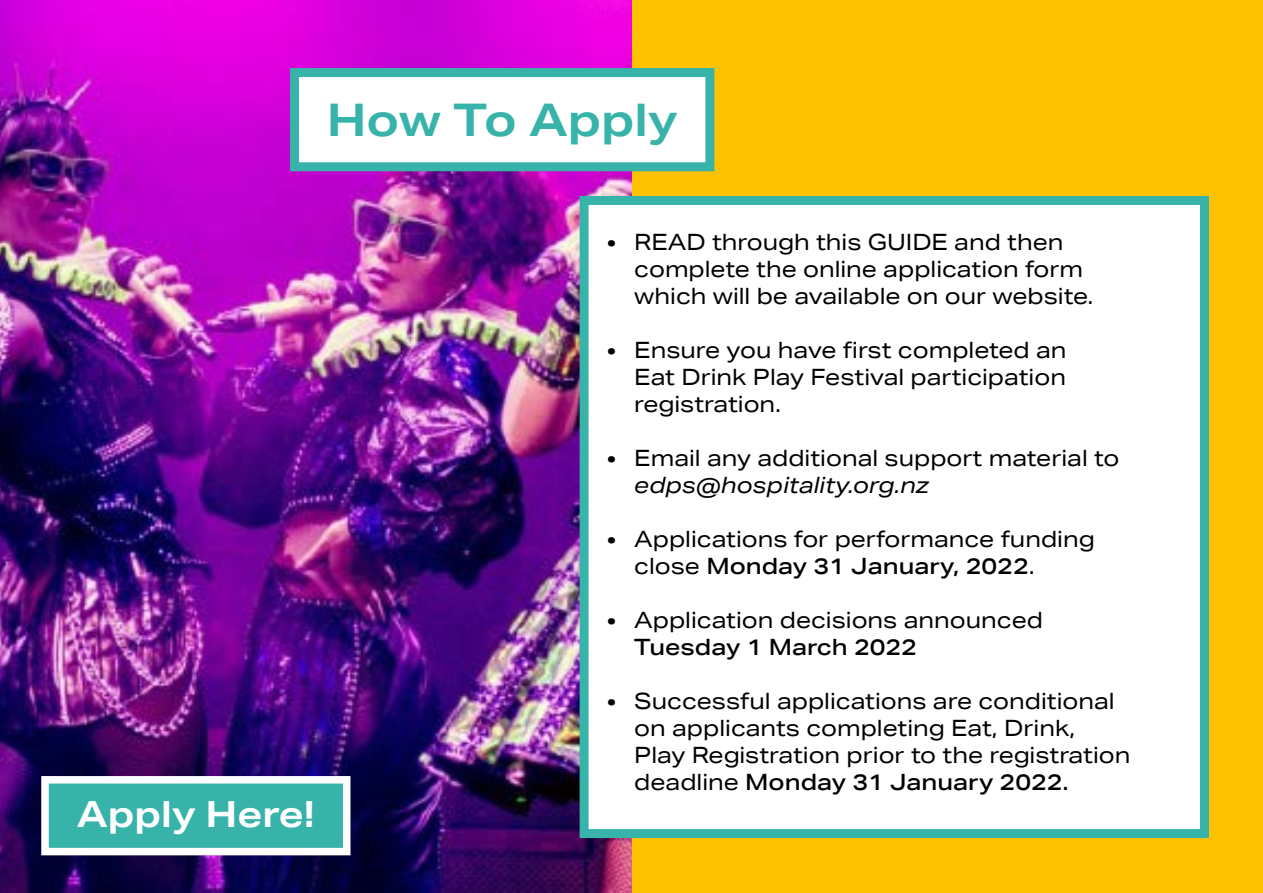
<style>
.page{position:relative;width:1263px;height:893px;background:#fcc200}
.page>*{position:absolute;margin:0;border:0;box-sizing:border-box;transform-origin:0 0}
.t1{font:700 45px "Aktiv Grotesk Ex";color:#37b3a9}
.t2{font:700 36px "Aktiv Grotesk Ex";color:#fff}
.t3{font:22.5px/27px "Aktiv Grotesk Ex";color:#000}
.t4{font:italic 22.5px "Aktiv Grotesk Ex";color:#000}
.t5{font:500 22.5px "Aktiv Grotesk Ex";color:#000}
.s1{font-weight:500}
</style>
<div class="page">
<img style="left:0;top:0;width:631px;height:893px">
<div style="left:290px;top:68px;width:424px;height:103px;background:#fff;border:9px solid #37b3a9"></div>
<div style="left:580px;top:196px;width:629px;height:642px;background:#fff;border:9px solid #37b3a9"></div>
<div style="left:41px;top:776px;width:309px;height:79px;background:#37b3a9;border:8px solid #fff"></div>
<h1 class="t1" style="left:327px;top:92px;width:352px">How To Apply</h1>
<h2 class="t2" style="left:77px;top:792px;width:240px">Apply Here!</h2>
<p class="t3" style="left:634px;top:229px;width:461px;text-indent:-27px">• READ through this GUIDE and then complete the online application form which will be available on our website.</p>
<p class="t3" style="left:634px;top:337px;width:434px;text-align:justify;text-indent:-27px">• Ensure you have first completed an Eat Drink Play Festival participation registration.</p>
<p class="t3" style="left:607px;top:445px;width:514px">• Email any additional support material to</p>
<p class="t4" style="left:634px;top:472px;width:296px">edps@hospitality.org.nz</p>
<p class="t3" style="left:634px;top:526px;width:462px;text-indent:-27px">• Applications for performance funding close <span class="s1">Monday 31 January, 2022</span>.</p>
<p class="t3" style="left:607px;top:607px;width:437px">• Application decisions announced</p>
<p class="t5" style="left:634px;top:634px;width:284px">Tuesday 1 March 2022</p>
<p class="t3" style="left:634px;top:688px;width:498px;text-indent:-27px">• Successful applications are conditional on applicants completing Eat, Drink, Play Registration prior to the registration deadline <span class="s1">Monday 31 January 2022.</span></p>
</div>
